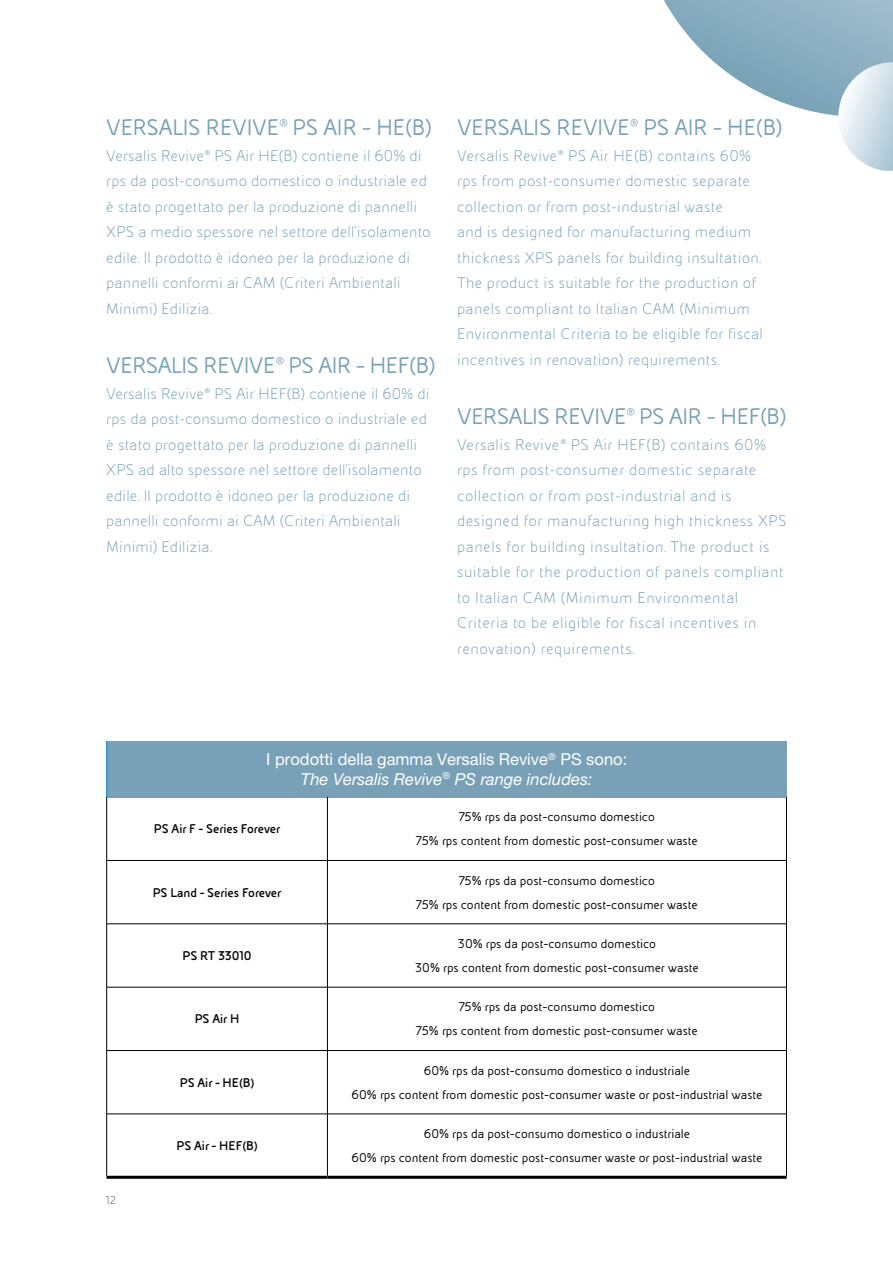
<style>
.page{position:relative;width:893px;height:1263px;background:#fff}
.page>*{position:absolute;margin:0;border:0;box-sizing:border-box;transform-origin:0 0}
.t1{font:24px "Eni Exp";letter-spacing:-.02em;color:#78a1b7}
.t2{font:300 16.5px/25.5px "Eni Exp";letter-spacing:.02em;color:#78a1b7}
.t3{font:16.5px/19.8px "Helvetica Neue LT Pro";color:#fff;text-align:center}
.t4{font:13.5px/24px "Eni Exp";color:#000;text-align:center}
.t5{font:700 13.5px "Eni Exp";color:#000}
.t6{font:700 13.5px "Eni Exp";letter-spacing:-.02em;color:#000}
.t7{font:300 12px "Eni Exp";color:#575756}
.s1{font-style:italic}
</style>
<div class="page">
<div style="left:107px;top:741px;width:679px;height:56px;background:#78a1b7"></div>
<hr style="left:327px;top:797px;width:1px;height:63px;background:#000">
<hr style="left:786px;top:797px;width:1px;height:63px;background:#000">
<hr style="left:106px;top:860px;width:221px;height:1px;background:#000">
<hr style="left:327px;top:860px;width:460px;height:1px;background:#000">
<hr style="left:327px;top:861px;width:1px;height:63px;background:#000">
<hr style="left:786px;top:861px;width:1px;height:63px;background:#000">
<hr style="left:106px;top:923px;width:221px;height:1px;background:#000">
<hr style="left:327px;top:923px;width:460px;height:1px;background:#000">
<hr style="left:327px;top:924px;width:1px;height:63px;background:#000">
<hr style="left:786px;top:924px;width:1px;height:63px;background:#000">
<hr style="left:106px;top:987px;width:221px;height:1px;background:#000">
<hr style="left:327px;top:987px;width:460px;height:1px;background:#000">
<hr style="left:327px;top:987px;width:1px;height:63px;background:#000">
<hr style="left:786px;top:987px;width:1px;height:63px;background:#000">
<hr style="left:106px;top:1050px;width:221px;height:1px;background:#000">
<hr style="left:327px;top:1050px;width:460px;height:1px;background:#000">
<hr style="left:327px;top:1051px;width:1px;height:63px;background:#000">
<hr style="left:786px;top:1051px;width:1px;height:63px;background:#000">
<hr style="left:106px;top:1114px;width:221px;height:1px;background:#000">
<hr style="left:327px;top:1114px;width:460px;height:1px;background:#000">
<hr style="left:327px;top:1114px;width:1px;height:62px;background:#000">
<hr style="left:786px;top:1114px;width:1px;height:62px;background:#000">
<hr style="left:106px;top:741px;width:1px;height:56px;background:#007bb6">
<hr style="left:106px;top:797px;width:1px;height:63px;background:#000">
<hr style="left:106px;top:861px;width:1px;height:63px;background:#000">
<hr style="left:106px;top:924px;width:1px;height:63px;background:#000">
<hr style="left:106px;top:987px;width:1px;height:63px;background:#000">
<hr style="left:106px;top:1051px;width:1px;height:63px;background:#000">
<hr style="left:106px;top:1114px;width:1px;height:62px;background:#000">
<hr style="left:106px;top:1176px;width:221px;height:3px;background:#000">
<hr style="left:327px;top:1176px;width:460px;height:3px;background:#000">
<svg style="left:664px;top:0;width:229px;height:171px"></svg>
<h1 class="t1" style="left:106px;top:116px;width:327px">VERSALIS REVIVE® PS AIR – HE(B)</h1>
<p class="t2" style="left:106px;top:143px;width:326px">Versalis Revive® PS Air HE(B) contiene il 60% di rps da post-consumo domestico o industriale ed è stato progettato per la produzione di pannelli XPS a medio spessore nel settore dell’isolamento edile. Il prodotto è idoneo per la produzione di pannelli conformi ai CAM (Criteri Ambientali Minimi) Edilizia.</p>
<h1 class="t1" style="left:106px;top:354px;width:331px">VERSALIS REVIVE® PS AIR – HEF(B)</h1>
<p class="t2" style="left:106px;top:381px;width:325px">Versalis Revive® PS Air HEF(B) contiene il 60% di rps da post-consumo domestico o industriale ed è stato progettato per la produzione di pannelli XPS ad alto spessore nel settore dell’isolamento edile. Il prodotto è idoneo per la produzione di pannelli conformi ai CAM (Criteri Ambientali Minimi) Edilizia.</p>
<h1 class="t1" style="left:457px;top:116px;width:327px">VERSALIS REVIVE® PS AIR – HE(B)</h1>
<p class="t2" style="left:457px;top:143px;width:307px">Versalis Revive® PS Air HE(B) contains 60% rps from post-consumer domestic separate collection or from post-industrial waste<br>and is designed for manufacturing medium thickness XPS panels for building insultation.<br>The product is suitable for the production of panels compliant to Italian CAM (Minimum Environmental Criteria to be eligible for fiscal incentives in renovation) requirements.</p>
<h1 class="t1" style="left:457px;top:405px;width:331px">VERSALIS REVIVE® PS AIR – HEF(B)</h1>
<p class="t2" style="left:457px;top:432px;width:331px">Versalis Revive® PS Air HEF(B) contains 60% rps from post-consumer domestic separate collection or from post-industrial and is designed for manufacturing high thickness XPS panels for building insultation. The product is suitable for the production of panels compliant to Italian CAM (Minimum Environmental Criteria to be eligible for fiscal incentives in renovation) requirements.</p>
<p class="t3" style="left:266px;top:749px;width:362px">I prodotti della gamma Versalis Revive<sup>®</sup> PS sono:<br><span class="s1">The Versalis Revive</span><sup>®</sup> <span class="s1">PS range includes:</span></p>
<p class="t5" style="left:154px;top:822px;width:128px">PS Air F - Series Forever</p>
<p class="t4" style="left:416px;top:805px;width:283px">75% rps da post-consumo domestico<br>75% rps content from domestic post-consumer waste</p>
<p class="t5" style="left:153px;top:885px;width:130px">PS Land - Series Forever</p>
<p class="t4" style="left:416px;top:869px;width:283px">75% rps da post-consumo domestico<br>75% rps content from domestic post-consumer waste</p>
<p class="t6" style="left:183px;top:949px;width:71px">PS RT 33010</p>
<p class="t4" style="left:415px;top:932px;width:285px">30% rps da post-consumo domestico<br>30% rps content from domestic post-consumer waste</p>
<p class="t7" style="left:106px;top:1194px;width:11px">12</p>
<p class="t5" style="left:195px;top:1012px;width:46px">PS Air H</p>
<p class="t5" style="left:180px;top:1075px;width:76px">PS Air - HE(B)</p>
<p class="t5" style="left:176px;top:1139px;width:83px">PS Air - HEF(B)</p>
<p class="t4" style="left:416px;top:995px;width:283px">75% rps da post-consumo domestico<br>75% rps content from domestic post-consumer waste</p>
<p class="t4" style="left:352px;top:1059px;width:412px">60% rps da post-consumo domestico o industriale<br>60% rps content from domestic post-consumer waste or post-industrial waste</p>
<p class="t4" style="left:352px;top:1122px;width:412px">60% rps da post-consumo domestico o industriale<br>60% rps content from domestic post-consumer waste or post-industrial waste</p>
</div>
